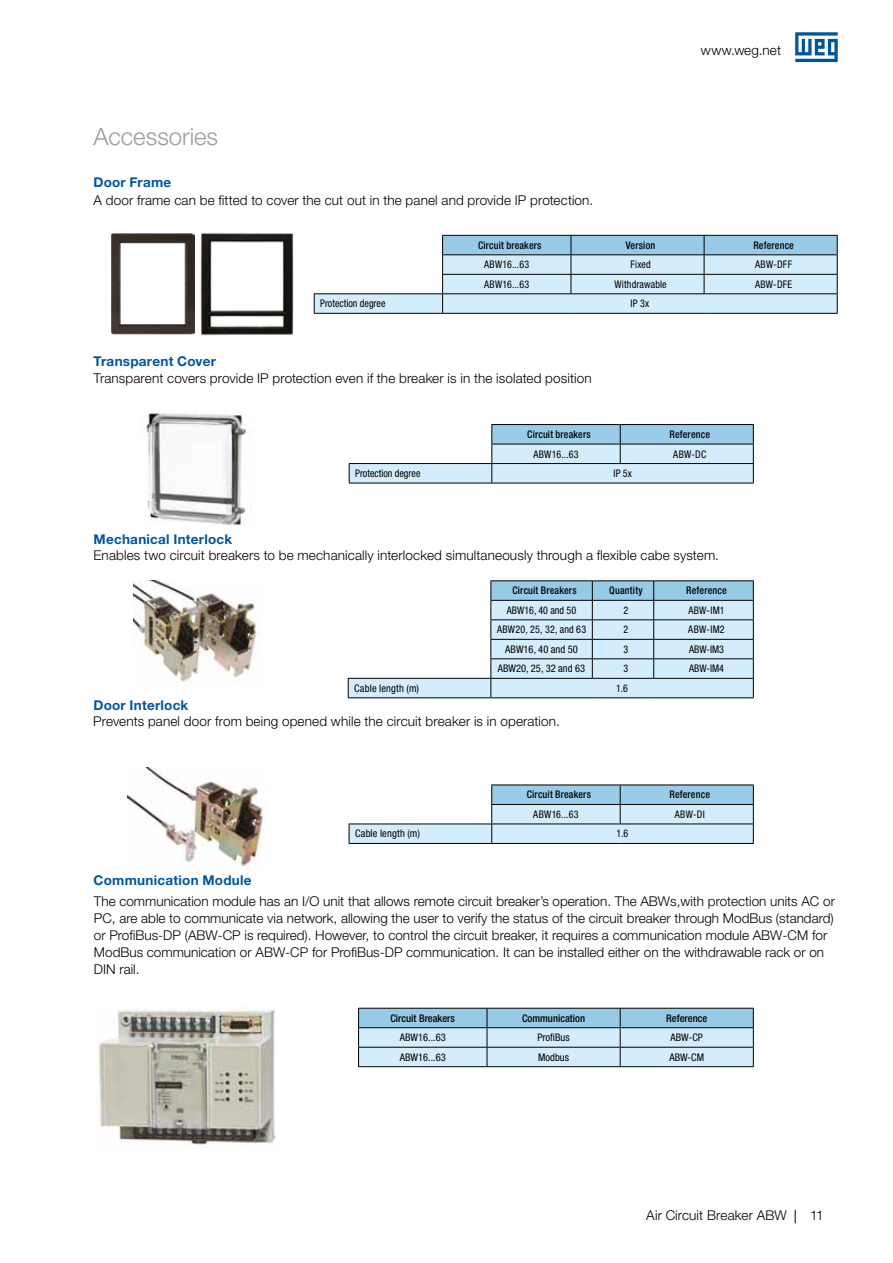
<style>
.page{position:relative;width:893px;height:1263px;background:#fff}
.page>*{position:absolute;margin:0;border:0;box-sizing:border-box;transform-origin:0 0}
.t1{font:300 24px "Helvetica Neue LT Pro";color:#9d9d9c}
.t2{font:300 13.5px/17px "Helvetica Neue LT Pro";color:#000}
.t3{font:700 13.5px "Helvetica Neue LT Pro";letter-spacing:.02em;color:#00569d}
.t4{font:condensed 10.5px "Helvetica Neue LT Pro";color:#000;scale:.95 1}
.t5{font:500 condensed 10.5px "Helvetica Neue LT Pro";letter-spacing:.015em;color:#000;scale:.95 1}
.t6{font:condensed 10.5px "Helvetica Neue LT Pro";color:#000}
.t7{font:500 condensed 10.5px "Helvetica Neue LT Pro";letter-spacing:.015em;color:#000}
.t8{font:condensed 10.5px "Helvetica Neue LT Pro";letter-spacing:.025em;color:#000;scale:.95 1}
</style>
<div class="page">
<svg style="left:795px;top:1210px;width:1px;height:13px"></svg>
<svg style="left:795px;top:32px;width:43px;height:30px"></svg>
<svg style="left:314px;top:235px;width:524px;height:78px"></svg>
<hr style="left:314px;top:313px;width:129px;height:1px;background:#000">
<hr style="left:443px;top:313px;width:128px;height:1px;background:#000">
<hr style="left:571px;top:313px;width:133px;height:1px;background:#000">
<hr style="left:704px;top:313px;width:134px;height:1px;background:#000">
<hr style="left:491px;top:424px;width:129px;height:1px;background:#000">
<hr style="left:620px;top:424px;width:134px;height:1px;background:#000">
<svg style="left:349px;top:425px;width:405px;height:58px"></svg>
<hr style="left:349px;top:483px;width:143px;height:1px;background:#000">
<hr style="left:492px;top:483px;width:128px;height:1px;background:#000">
<hr style="left:620px;top:483px;width:134px;height:1px;background:#000">
<img style="left:133px;top:580px;width:128px;height:102px">
<img style="left:128px;top:768px;width:139px;height:100px">
<img style="left:111px;top:233px;width:84px;height:102px">
<hr style="left:491px;top:784px;width:129px;height:1px;background:#000">
<hr style="left:620px;top:784px;width:134px;height:1px;background:#000">
<svg style="left:349px;top:785px;width:405px;height:58px"></svg>
<hr style="left:349px;top:843px;width:143px;height:1px;background:#000">
<hr style="left:492px;top:843px;width:128px;height:1px;background:#000">
<hr style="left:620px;top:843px;width:134px;height:1px;background:#000">
<hr style="left:490px;top:580px;width:102px;height:1px;background:#000">
<hr style="left:592px;top:580px;width:62px;height:1px;background:#000">
<hr style="left:654px;top:580px;width:100px;height:1px;background:#000">
<svg style="left:348px;top:581px;width:406px;height:117px"></svg>
<hr style="left:348px;top:678px;width:143px;height:1px;background:#000">
<img style="left:200px;top:232px;width:94px;height:104px">
<img style="left:146px;top:412px;width:101px;height:113px">
<svg style="left:358px;top:1008px;width:396px;height:58px;background:#b4d4e6"></svg>
<hr style="left:358px;top:1066px;width:129px;height:1px;background:#000">
<hr style="left:487px;top:1066px;width:133px;height:1px;background:#000">
<hr style="left:620px;top:1066px;width:134px;height:1px;background:#000">
<img style="left:98px;top:1008px;width:178px;height:137px">
<h1 class="t1" style="left:94px;top:121px;width:126px">Accessories</h1>
<p class="t3" style="left:94px;top:174px;width:79px">Door Frame</p>
<p class="t2" style="left:94px;top:191px;width:501px">A door frame can be fitted to cover the cut out in the panel and provide IP protection.</p>
<p class="t2" style="left:701px;top:41px;width:82px">www.weg.net</p>
<p class="t5" style="left:478px;top:239px;width:68px">Circuit breakers</p>
<p class="t5" style="left:626px;top:239px;width:33px">Version</p>
<p class="t5" style="left:753px;top:239px;width:44px">Reference</p>
<p class="t4" style="left:484px;top:258px;width:49px">ABW16...63</p>
<p class="t4" style="left:630px;top:258px;width:23px">Fixed</p>
<p class="t4" style="left:755px;top:258px;width:41px">ABW-DFF</p>
<p class="t4" style="left:484px;top:278px;width:49px">ABW16...63</p>
<p class="t4" style="left:614px;top:278px;width:57px">Withdrawable</p>
<p class="t4" style="left:755px;top:278px;width:41px">ABW-DFE</p>
<p class="t4" style="left:320px;top:297px;width:70px">Protection degree</p>
<p class="t4" style="left:631px;top:297px;width:21px">IP 3x</p>
<p class="t3" style="left:94px;top:352px;width:124px">Transparent Cover</p>
<p class="t2" style="left:94px;top:369px;width:500px">Transparent covers provide IP protection even if the breaker is in the isolated position</p>
<p class="t5" style="left:527px;top:428px;width:68px">Circuit breakers</p>
<p class="t5" style="left:669px;top:428px;width:44px">Reference</p>
<p class="t4" style="left:533px;top:448px;width:49px">ABW16...63</p>
<p class="t4" style="left:673px;top:448px;width:36px">ABW-DC</p>
<p class="t4" style="left:355px;top:467px;width:70px">Protection degree</p>
<p class="t4" style="left:613px;top:467px;width:21px">IP 5x</p>
<p class="t3" style="left:94px;top:531px;width:140px">Mechanical Interlock</p>
<p class="t2" style="left:94px;top:547px;width:627px">Enables two circuit breakers to be mechanically interlocked simultaneously through a flexible cabe system.</p>
<p class="t5" style="left:512px;top:584px;width:69px">Circuit Breakers</p>
<p class="t5" style="left:609px;top:584px;width:37px">Quantity</p>
<p class="t5" style="left:686px;top:584px;width:44px">Reference</p>
<p class="t4" style="left:507px;top:604px;width:74px">ABW16, 40 and 50</p>
<p class="t4" style="left:624px;top:604px;width:7px">2</p>
<p class="t4" style="left:688px;top:604px;width:40px">ABW-IM1</p>
<p class="t8" style="left:497px;top:623px;width:95px">ABW20, 25, 32, and 63</p>
<p class="t4" style="left:624px;top:623px;width:7px">2</p>
<p class="t4" style="left:688px;top:623px;width:40px">ABW-IM2</p>
<p class="t6" style="left:505px;top:643px;width:74px">ABW16, 40 and 50</p>
<p class="t4" style="left:624px;top:643px;width:7px">3</p>
<p class="t4" style="left:689px;top:643px;width:38px">ABW-IM3</p>
<p class="t6" style="left:498px;top:662px;width:89px">ABW20, 25, 32 and 63</p>
<p class="t4" style="left:624px;top:662px;width:7px">3</p>
<p class="t4" style="left:689px;top:662px;width:38px">ABW-IM4</p>
<p class="t6" style="left:354px;top:682px;width:66px">Cable length (m)</p>
<p class="t4" style="left:616px;top:682px;width:14px">1.6</p>
<p class="t3" style="left:94px;top:697px;width:96px">Door Interlock</p>
<p class="t2" style="left:93px;top:713px;width:468px">Prevents panel door from being opened while the circuit breaker is in operation.</p>
<p class="t5" style="left:527px;top:788px;width:69px">Circuit Breakers</p>
<p class="t5" style="left:669px;top:788px;width:44px">Reference</p>
<p class="t4" style="left:533px;top:808px;width:49px">ABW16...63</p>
<p class="t4" style="left:675px;top:808px;width:33px">ABW-DI</p>
<p class="t3" style="left:94px;top:871px;width:160px">Communication Module</p>
<p class="t6" style="left:355px;top:827px;width:66px">Cable length (m)</p>
<p class="t4" style="left:617px;top:827px;width:14px">1.6</p>
<p class="t2" style="left:94px;top:892px;width:742px">The communication module has an I/O unit that allows remote circuit breaker’s operation. The ABWs,with protection units AC or PC, are able to communicate via network, allowing the user to verify the status of the circuit breaker through ModBus (standard) or ProfiBus-DP (ABW-CP is required). However, to control the circuit breaker, it requires a communication module ABW-CM for ModBus communication or ABW-CP for ProfiBus-DP communication. It can be installed either on the withdrawable rack or on DIN rail.</p>
<p class="t7" style="left:390px;top:1012px;width:66px">Circuit Breakers</p>
<p class="t7" style="left:522px;top:1012px;width:64px">Communication</p>
<p class="t7" style="left:666px;top:1012px;width:42px">Reference</p>
<p class="t6" style="left:400px;top:1031px;width:48px">ABW16...63</p>
<p class="t6" style="left:537px;top:1031px;width:34px">ProfiBus</p>
<p class="t6" style="left:671px;top:1031px;width:34px">ABW-CP</p>
<p class="t6" style="left:400px;top:1051px;width:48px">ABW16...63</p>
<p class="t6" style="left:538px;top:1051px;width:32px">Modbus</p>
<p class="t6" style="left:669px;top:1051px;width:36px">ABW-CM</p>
<p class="t2" style="left:646px;top:1207px;width:142px">Air Circuit Breaker ABW</p>
<p class="t2" style="left:810px;top:1207px;width:15px">11</p>
</div>
